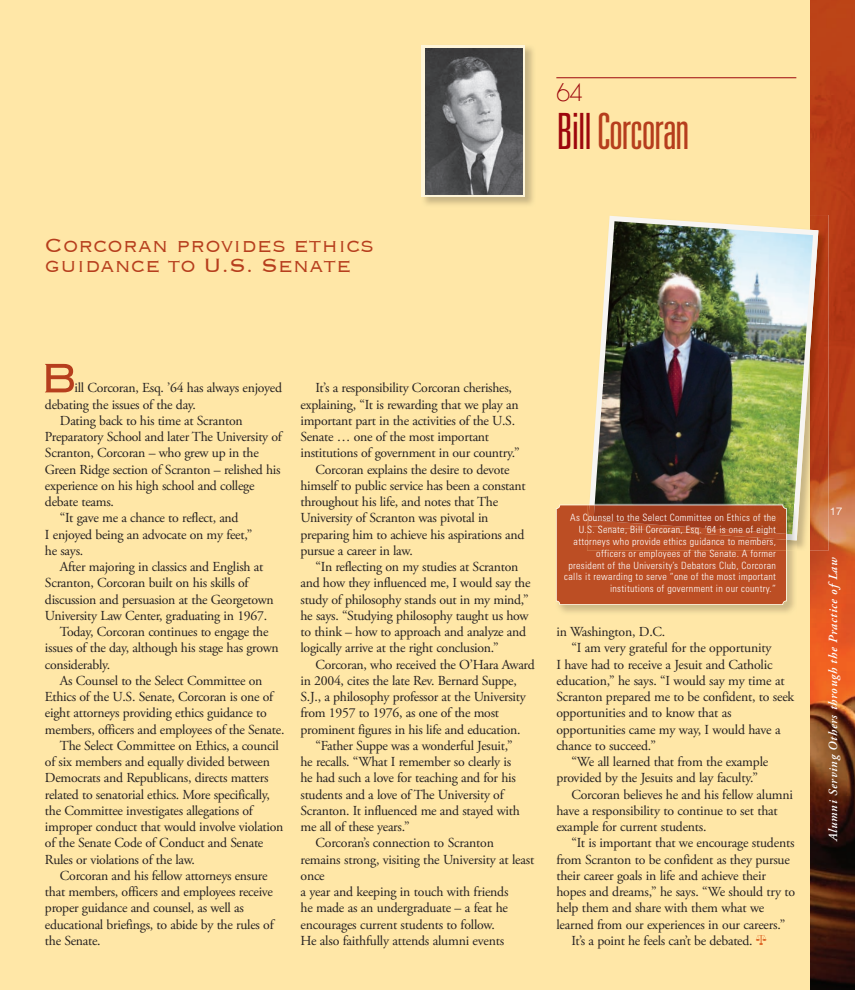
<style>
.page{position:relative;width:855px;height:990px;background:#fff}
.page>*{position:absolute;margin:0;border:0;box-sizing:border-box;transform-origin:0 0}
.t1{font:300 54.12px "Copperplate";color:#b63e1d}
.t2{font:300 ultra-condensed 50px "Univers";letter-spacing:-.025em;color:#b63e1d}
.t3{font:300 25px/20px "Copperplate";color:#b63e1d}
.t4{font:300 25px "Geosans";color:#9d070d}
.t5{font:13.75px "Adobe Garamond Pro";letter-spacing:-.02em;color:#231f20}
.t6{font:italic 600 12.5px "Adobe Garamond Pro";letter-spacing:.055em;color:#fff}
.t7{font:11.25px "EAK Buch";color:#fff}
.t8{font:300 condensed 10px/11.9px "Univers";letter-spacing:.03em;color:#fff;text-align:right}
.s1{color:#9d070d}
</style>
<div class="page">
<img style="left:810px;top:0;width:45px;height:990px">
<div style="left:0;top:0;width:810px;height:990px;background:#ffe7a7"></div>
<hr style="left:556px;top:77px;width:240px;height:1px;background:#9d070d">
<img style="left:610px;top:215px;width:218px;height:336px">
<svg style="left:589px;top:216px;width:229px;height:325px"></svg>
<img style="left:595px;top:221px;width:218px;height:283px">
<img style="left:421px;top:45px;width:113px;height:160px">
<svg style="left:422px;top:45px;width:103px;height:152px"></svg>
<img style="left:425px;top:48px;width:97px;height:146px">
<svg style="left:756px;top:935px;width:10px;height:10px"></svg>
<img style="left:558px;top:504px;width:237px;height:109px">
<img style="left:589px;top:504px;width:208px;height:37px">
<img style="left:595px;top:504px;width:199px;height:30px">
<div style="left:556px;top:505px;width:231px;height:100px;background:#bc4e24"></div>
<img style="left:595px;top:505px;width:192px;height:29px">
<p class="t3" style="left:45px;top:233px;width:331px">Corcoran provides ethics guidance to U.S. Senate</p>
<p class="t4" style="left:556px;top:78px;width:27px">64</p>
<p class="t2" style="left:556px;top:106px;width:134px"><span class="s1">Bill</span> Corcoran</p>
<p class="t1" style="left:40px;top:343px;width:41px">B</p>
<p class="t5" style="left:74px;top:380px;width:209px">ill Corcoran, Esq. ’64 has always enjoyed</p>
<p class="t5" style="left:45px;top:396px;width:152px">debating the issues of the day.</p>
<p class="t5" style="left:60px;top:412px;width:184px">Dating back to his time at Scranton</p>
<p class="t5" style="left:45px;top:429px;width:238px">Preparatory School and later The University of</p>
<p class="t5" style="left:45px;top:445px;width:215px">Scranton, Corcoran – who grew up in the</p>
<p class="t5" style="left:45px;top:461px;width:237px">Green Ridge section of Scranton – relished his</p>
<p class="t5" style="left:45px;top:477px;width:211px">experience on his high school and college</p>
<p class="t5" style="left:45px;top:494px;width:70px">debate teams.</p>
<p class="t5" style="left:60px;top:510px;width:180px">“It gave me a chance to reflect, and</p>
<p class="t5" style="left:45px;top:526px;width:209px">I enjoyed being an advocate on my feet,”</p>
<p class="t5" style="left:45px;top:542px;width:40px">he says.</p>
<p class="t5" style="left:60px;top:559px;width:205px">After majoring in classics and English at</p>
<p class="t5" style="left:45px;top:575px;width:205px">Scranton, Corcoran built on his skills of</p>
<p class="t5" style="left:45px;top:591px;width:230px">discussion and persuasion at the Georgetown</p>
<p class="t5" style="left:45px;top:607px;width:224px">University law Center, graduating in 1967.</p>
<p class="t5" style="left:60px;top:624px;width:210px">Today, Corcoran continues to engage the</p>
<p class="t5" style="left:45px;top:640px;width:235px">issues of the day, although his stage has grown</p>
<p class="t5" style="left:45px;top:656px;width:67px">considerably.</p>
<p class="t5" style="left:60px;top:672px;width:204px">As Counsel to the Select Committee on</p>
<p class="t5" style="left:45px;top:689px;width:230px">Ethics of the U.S. Senate, Corcoran is one of</p>
<p class="t5" style="left:45px;top:705px;width:223px">eight attorneys providing ethics guidance to</p>
<p class="t5" style="left:45px;top:721px;width:241px">members, officers and employees of the Senate.</p>
<p class="t5" style="left:60px;top:737px;width:220px">The Select Committee on Ethics, a council</p>
<p class="t5" style="left:45px;top:754px;width:226px">of six members and equally divided between</p>
<p class="t5" style="left:45px;top:770px;width:225px">Democrats and Republicans, directs matters</p>
<p class="t5" style="left:45px;top:786px;width:226px">related to senatorial ethics. More specifically,</p>
<p class="t5" style="left:45px;top:802px;width:209px">the Committee investigates allegations of</p>
<p class="t5" style="left:45px;top:819px;width:240px">improper conduct that would involve violation</p>
<p class="t5" style="left:45px;top:835px;width:220px">of the Senate Code of Conduct and Senate</p>
<p class="t5" style="left:45px;top:851px;width:151px">Rules or violations of the law.</p>
<p class="t5" style="left:60px;top:867px;width:209px">Corcoran and his fellow attorneys ensure</p>
<p class="t5" style="left:45px;top:884px;width:230px">that members, officers and employees receive</p>
<p class="t5" style="left:45px;top:900px;width:200px">proper guidance and counsel, as well as</p>
<p class="t5" style="left:45px;top:916px;width:230px">educational briefings, to abide by the rules of</p>
<p class="t5" style="left:45px;top:932px;width:57px">the Senate.</p>
<p class="t5" style="left:316px;top:380px;width:198px">It’s a responsibility Corcoran cherishes,</p>
<p class="t5" style="left:301px;top:396px;width:220px">explaining, “It is rewarding that we play an</p>
<p class="t5" style="left:301px;top:412px;width:216px">important part in the activities of the U.S.</p>
<p class="t5" style="left:301px;top:429px;width:190px">Senate … one of the most important</p>
<p class="t5" style="left:301px;top:445px;width:221px">institutions of government in our country.”</p>
<p class="t5" style="left:316px;top:461px;width:196px">Corcoran explains the desire to devote</p>
<p class="t5" style="left:301px;top:477px;width:227px">himself to public service has been a constant</p>
<p class="t5" style="left:301px;top:494px;width:199px">throughout his life, and notes that The</p>
<p class="t5" style="left:301px;top:510px;width:190px">University of Scranton was pivotal in</p>
<p class="t5" style="left:301px;top:526px;width:225px">preparing him to achieve his aspirations and</p>
<p class="t5" style="left:301px;top:542px;width:114px">pursue a career in law.</p>
<p class="t5" style="left:316px;top:559px;width:204px">“In reflecting on my studies at Scranton</p>
<p class="t5" style="left:301px;top:575px;width:232px">and how they influenced me, I would say the</p>
<p class="t5" style="left:301px;top:591px;width:230px">study of philosophy stands out in my mind,”</p>
<p class="t5" style="left:301px;top:607px;width:229px">he says. “Studying philosophy taught us how</p>
<p class="t5" style="left:301px;top:624px;width:227px">to think – how to approach and analyze and</p>
<p class="t5" style="left:301px;top:640px;width:200px">logically arrive at the right conclusion.”</p>
<p class="t5" style="left:316px;top:656px;width:221px">Corcoran, who received the o’Hara Award</p>
<p class="t5" style="left:301px;top:672px;width:218px">in 2004, cites the late Rev. bernard Suppe,</p>
<p class="t5" style="left:301px;top:689px;width:227px">S.J., a philosophy professor at the University</p>
<p class="t5" style="left:301px;top:705px;width:200px">from 1957 to 1976, as one of the most</p>
<p class="t5" style="left:301px;top:721px;width:222px">prominent figures in his life and education.</p>
<p class="t5" style="left:316px;top:737px;width:199px">“Father Suppe was a wonderful Jesuit,”</p>
<p class="t5" style="left:301px;top:754px;width:212px">he recalls. “What I remember so clearly is</p>
<p class="t5" style="left:301px;top:770px;width:217px">he had such a love for teaching and for his</p>
<p class="t5" style="left:301px;top:786px;width:205px">students and a love of The University of</p>
<p class="t5" style="left:301px;top:802px;width:221px">Scranton. It influenced me and stayed with</p>
<p class="t5" style="left:301px;top:819px;width:111px">me all of these years.”</p>
<p class="t5" style="left:316px;top:835px;width:180px">Corcoran’s connection to Scranton</p>
<p class="t5" style="left:301px;top:851px;width:235px">remains strong, visiting the University at least</p>
<p class="t5" style="left:301px;top:867px;width:26px">once</p>
<p class="t5" style="left:301px;top:884px;width:210px">a year and keeping in touch with friends</p>
<p class="t5" style="left:301px;top:900px;width:209px">he made as an undergraduate – a feat he</p>
<p class="t5" style="left:301px;top:916px;width:196px">encourages current students to follow.</p>
<p class="t5" style="left:301px;top:932px;width:205px">He also faithfully attends alumni events</p>
<p class="t8" style="left:564px;top:512px;width:213px">As Counsel to the Select Committee on Ethics of the U.S. Senate, Bill Corcoran, Esq. ’64 is one of eight attorneys who provide ethics guidance to members, officers or employees of the Senate. A former president of the University’s Debators Club, Corcoran calls it rewarding to serve “one of the most important institutions of government in our country.”</p>
<p class="t5" style="left:556px;top:624px;width:111px">in Washington, D.C.</p>
<p class="t5" style="left:571px;top:640px;width:202px">“I am very grateful for the opportunity</p>
<p class="t5" style="left:556px;top:656px;width:218px">I have had to receive a Jesuit and Catholic</p>
<p class="t5" style="left:556px;top:672px;width:230px">education,” he says. “I would say my time at</p>
<p class="t5" style="left:556px;top:689px;width:239px">Scranton prepared me to be confident, to seek</p>
<p class="t5" style="left:556px;top:705px;width:177px">opportunities and to know that as</p>
<p class="t5" style="left:556px;top:721px;width:226px">opportunities came my way, I would have a</p>
<p class="t5" style="left:556px;top:737px;width:101px">chance to succeed.”</p>
<p class="t5" style="left:571px;top:754px;width:198px">“We all learned that from the example</p>
<p class="t5" style="left:556px;top:770px;width:203px">provided by the Jesuits and lay faculty.”</p>
<p class="t5" style="left:571px;top:786px;width:223px">Corcoran believes he and his fellow alumni</p>
<p class="t5" style="left:556px;top:802px;width:223px">have a responsibility to continue to set that</p>
<p class="t5" style="left:556px;top:819px;width:152px">example for current students.</p>
<p class="t5" style="left:571px;top:835px;width:225px">“It is important that we encourage students</p>
<p class="t5" style="left:556px;top:851px;width:235px">from Scranton to be confident as they pursue</p>
<p class="t5" style="left:556px;top:867px;width:211px">their career goals in life and achieve their</p>
<p class="t5" style="left:556px;top:884px;width:240px">hopes and dreams,” he says. “We should try to</p>
<p class="t5" style="left:556px;top:900px;width:210px">help them and share with them what we</p>
<p class="t5" style="left:556px;top:916px;width:231px">learned from our experiences in our careers.”</p>
<p class="t5" style="left:571px;top:932px;width:183px">It’s a point he feels can’t be debated.</p>
<p class="t7" style="left:829px;top:503px;width:15px">17</p>
<p class="t6" style="left:826px;top:841px;width:286px;rotate:-90deg">Alumni Serving Others through the Practice ofLaw</p>
</div>
